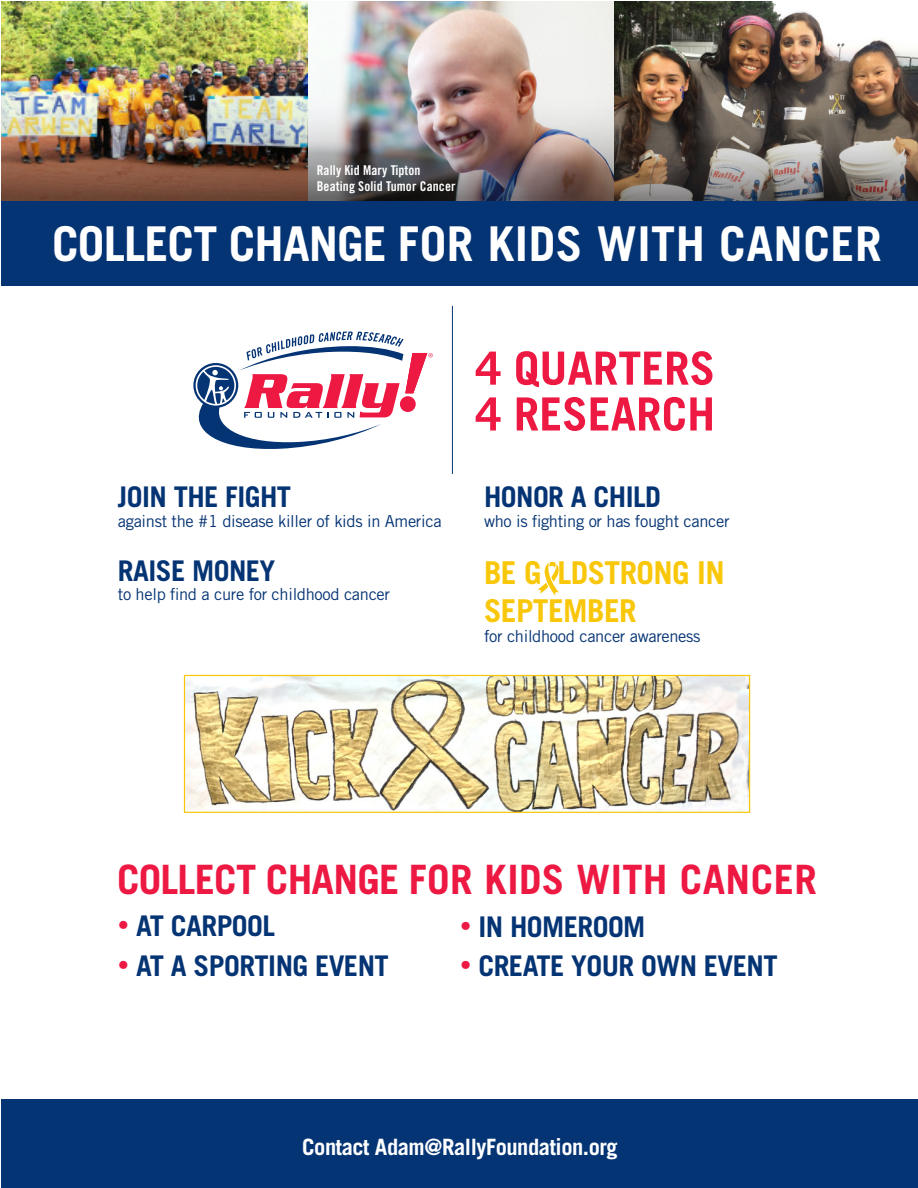
<style>
.page{position:relative;width:918px;height:1188px;background:#fff}
.page>*{position:absolute;margin:0;border:0;box-sizing:border-box;transform-origin:0 0}
.t1{font:700 48px "Trade Gothic";letter-spacing:.01em;color:#fff}
.t2{font:700 40.5px "Trade Gothic";letter-spacing:.01em;color:#ed1943}
.t3{font:700 31.5px/37.8px "Trade Gothic";letter-spacing:-.02em;color:#f9c709}
.t4{font:700 28.5px "Trade Gothic";letter-spacing:-.02em;color:#053474}
.t5{font:700 22.5px "Trade Gothic";letter-spacing:-.02em;color:#fff}
.t6{font:16.5px "Trade Gothic";letter-spacing:-.02em;color:#053474}
.t7{font:13.5px/16.2px "Trade Gothic Bold Cond Twenty";letter-spacing:.01em;color:#fff}
.s1{font-weight:300;font-size:22.5px;color:#ed1943}
</style>
<div class="page">
<div style="left:1px;top:1099px;width:917px;height:89px;background:#053474"></div>
<img style="left:341px;top:1px;width:577px;height:88px">
<img style="left:1px;top:1px;width:307px;height:88px">
<img style="left:1px;top:89px;width:917px;height:112px">
<div style="left:1px;top:201px;width:917px;height:84px;background:#053474"></div>
<img style="left:186px;top:677px;width:562px;height:134px">
<div style="left:184px;top:675px;width:566px;height:138px;border:1px solid #f9c709"></div>
<svg style="left:538px;top:562px;width:21px;height:34px"></svg>
<svg style="left:193px;top:332px;width:240px;height:117px"></svg>
<svg style="left:476px;top:397px;width:236px;height:34px"></svg>
<svg style="left:476px;top:351px;width:236px;height:36px"></svg>
<hr style="left:452px;top:306px;width:1px;height:168px;background:#053474">
<p class="t7" style="left:317px;top:162px;width:141px">Rally Kid Mary Tipton<br>Beating Solid Tumor Cancer</p>
<h1 class="t1" style="left:52px;top:214px;width:831px">COLLECT CHANGE FOR KIDS WITH CANCER</h1>
<h3 class="t4" style="left:118px;top:479px;width:175px">JOIN THE FIGHT</h3>
<p class="t6" style="left:118px;top:511px;width:325px">against the #1 disease killer of kids in America</p>
<h3 class="t4" style="left:118px;top:553px;width:159px">RAISE MONEY</h3>
<p class="t6" style="left:118px;top:585px;width:274px">to help find a cure for childhood cancer</p>
<h3 class="t4" style="left:484px;top:479px;width:179px">HONOR A CHILD</h3>
<p class="t6" style="left:484px;top:511px;width:247px">who is fighting or has fought cancer</p>
<h3 class="t3" style="left:484px;top:554px;width:242px">BE G LDSTRONG IN<br>SEPTEMBER</h3>
<p class="t6" style="left:484px;top:626px;width:218px">for childhood cancer awareness</p>
<h2 class="t2" style="left:117px;top:854px;width:701px">COLLECT CHANGE FOR KIDS WITH CANCER</h2>
<h3 class="t4" style="left:118px;top:908px;width:159px"><span class="s1">•</span> AT CARPOOL</h3>
<h3 class="t4" style="left:460px;top:909px;width:187px"><span class="s1">•</span> IN HOMEROOM</h3>
<h3 class="t4" style="left:118px;top:949px;width:272px"><span class="s1">•</span> AT A SPORTING EVENT</h3>
<h3 class="t4" style="left:460px;top:949px;width:319px"><span class="s1">•</span> CREATE YOUR OWN EVENT</h3>
<h3 class="t5" style="left:302px;top:1133px;width:317px">Contact Adam@RallyFoundation.org</h3>
</div>
